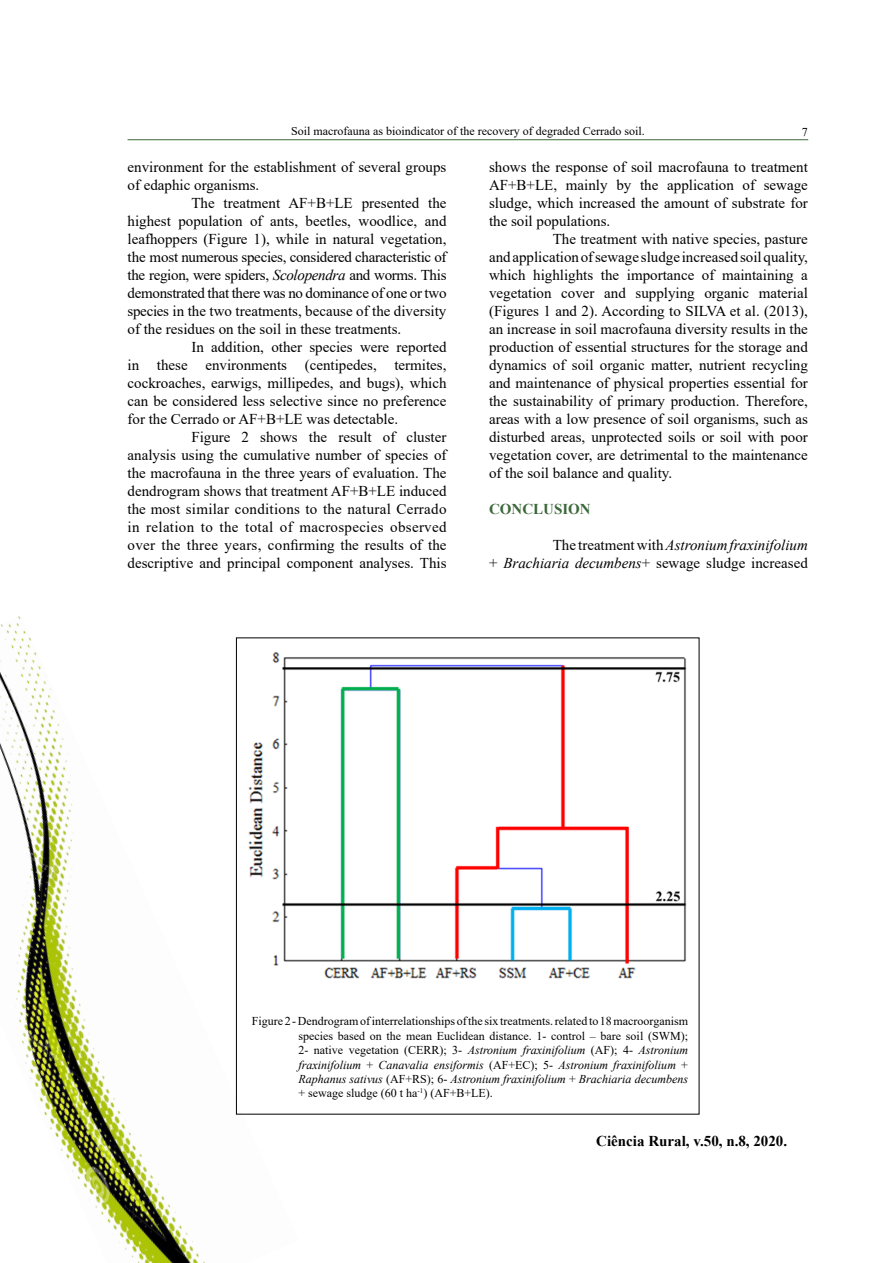
<style>
.page{position:relative;width:893px;height:1263px;background:#fff}
.page>*{position:absolute;margin:0;border:0;box-sizing:border-box;transform-origin:0 0}
.t1{font:15px "Times New Roman";color:#000}
.t2{font:15px "Times New Roman";letter-spacing:-.02em;color:#000}
.t3{font:15px "Times New Roman";letter-spacing:.02em;color:#000}
.t4{font:italic 15px/18px "Times New Roman";color:#000;text-align:right}
.t5{font:700 15px "Times New Roman";color:#000}
.t6{font:700 15px "Times New Roman";color:#3c683a}
.t7{font:12px/14.4px "Times New Roman";color:#000;text-align:justify}
.s1{font-style:italic}
.s2{font-style:normal}
</style>
<div class="page">
<hr style="left:128px;top:139px;width:680px;height:1px;background:#3c683a">
<img style="left:0;top:616px;width:299px;height:647px">
<img style="left:246px;top:650px;width:441px;height:334px">
<p class="t7" style="left:291px;top:124px;width:355px">Soil macrofauna as bioindicator of the recovery of degraded Cerrado soil.</p>
<p class="t7" style="left:802px;top:124px;width:7px">7</p>
<p class="t1" style="left:128px;top:156px;width:320px">environment for the establishment of several groups</p>
<p class="t1" style="left:128px;top:174px;width:133px">of edaphic organisms.</p>
<p class="t1" style="left:191px;top:192px;width:257px">The treatment AF+B+LE presented the</p>
<p class="t1" style="left:128px;top:210px;width:320px">highest population of ants, beetles, woodlice, and</p>
<p class="t1" style="left:128px;top:228px;width:320px">leafhoppers (Figure 1), while in natural vegetation,</p>
<p class="t2" style="left:128px;top:246px;width:320px">the most numerous species, considered characteristic of</p>
<p class="t2" style="left:128px;top:264px;width:320px">the region, were spiders, <span class="s1">Scolopendra</span> and worms. This</p>
<p class="t2" style="left:128px;top:282px;width:320px">demonstrated that there was no dominance of one or two</p>
<p class="t1" style="left:128px;top:300px;width:320px">species in the two treatments, because of the diversity</p>
<p class="t1" style="left:128px;top:318px;width:275px">of the residues on the soil in these treatments.</p>
<p class="t1" style="left:191px;top:336px;width:257px">In addition, other species were reported</p>
<p class="t1" style="left:128px;top:354px;width:320px">in these environments (centipedes, termites,</p>
<p class="t1" style="left:128px;top:372px;width:320px">cockroaches, earwigs, millipedes, and bugs), which</p>
<p class="t1" style="left:128px;top:390px;width:320px">can be considered less selective since no preference</p>
<p class="t1" style="left:128px;top:408px;width:272px">for the Cerrado or AF+B+LE was detectable.</p>
<p class="t1" style="left:191px;top:426px;width:257px">Figure 2 shows the result of cluster</p>
<p class="t1" style="left:128px;top:444px;width:320px">analysis using the cumulative number of species of</p>
<p class="t1" style="left:128px;top:462px;width:320px">the macrofauna in the three years of evaluation. The</p>
<p class="t1" style="left:128px;top:480px;width:320px">dendrogram shows that treatment AF+B+LE induced</p>
<p class="t3" style="left:128px;top:498px;width:320px">the most similar conditions to the natural Cerrado</p>
<p class="t3" style="left:128px;top:516px;width:320px">in relation to the total of macrospecies observed</p>
<p class="t3" style="left:128px;top:534px;width:320px">over the three years, confirming the results of the</p>
<p class="t1" style="left:128px;top:552px;width:320px">descriptive and principal component analyses. This</p>
<p class="t1" style="left:489px;top:156px;width:320px">shows the response of soil macrofauna to treatment</p>
<p class="t1" style="left:489px;top:174px;width:320px">AF+B+LE, mainly by the application of sewage</p>
<p class="t1" style="left:489px;top:192px;width:320px">sludge, which increased the amount of substrate for</p>
<p class="t1" style="left:489px;top:210px;width:123px">the soil populations.</p>
<p class="t1" style="left:553px;top:228px;width:257px">The treatment with native species, pasture</p>
<p class="t1" style="left:489px;top:246px;width:320px">and application of sewage sludge increased soil quality,</p>
<p class="t1" style="left:489px;top:264px;width:320px">which highlights the importance of maintaining a</p>
<p class="t1" style="left:489px;top:282px;width:320px">vegetation cover and supplying organic material</p>
<p class="t1" style="left:489px;top:300px;width:320px">(Figures 1 and 2). According to SILVA et al. (2013),</p>
<p class="t1" style="left:489px;top:318px;width:320px">an increase in soil macrofauna diversity results in the</p>
<p class="t1" style="left:489px;top:336px;width:320px">production of essential structures for the storage and</p>
<p class="t1" style="left:489px;top:354px;width:320px">dynamics of soil organic matter, nutrient recycling</p>
<p class="t1" style="left:489px;top:372px;width:320px">and maintenance of physical properties essential for</p>
<p class="t1" style="left:489px;top:390px;width:320px">the sustainability of primary production. Therefore,</p>
<p class="t1" style="left:489px;top:408px;width:320px">areas with a low presence of soil organisms, such as</p>
<p class="t1" style="left:489px;top:426px;width:320px">disturbed areas, unprotected soils or soil with poor</p>
<p class="t1" style="left:489px;top:444px;width:320px">vegetation cover, are detrimental to the maintenance</p>
<p class="t1" style="left:489px;top:462px;width:185px">of the soil balance and quality.</p>
<p class="t6" style="left:489px;top:498px;width:103px">CONCLUSION</p>
<p class="t4" style="left:489px;top:536px;width:320px"><span class="s2">The treatment with</span> Astronium fraxinifolium<br><span class="s2">+</span> Brachiaria decumbens<span class="s2">+ sewage sludge increased</span></p>
<p class="t7" style="left:298px;top:1014px;width:391px;text-indent:-47px">Figure 2 - Dendrogram of interrelationships of the six treatments. related to 18 macroorganism species based on the mean Euclidean distance. 1- control – bare soil (SWM); 2- native vegetation (CERR); 3- <span class="s1">Astronium fraxinifolium</span> (AF); 4- <span class="s1">Astronium fraxinifolium</span> + <span class="s1">Canavalia ensiformis</span> (AF+EC); 5- <span class="s1">Astronium fraxinifolium</span> + <span class="s1">Raphanus sativus</span> (AF+RS); 6- <span class="s1">Astronium fraxinifolium</span> + <span class="s1">Brachiaria decumbens </span>+ sewage sludge (60 t ha<sup>-1</sup>) (AF+B+LE).</p>
<p class="t5" style="left:596px;top:1130px;width:192px">Ciência Rural, v.50, n.8, 2020.</p>
</div>
